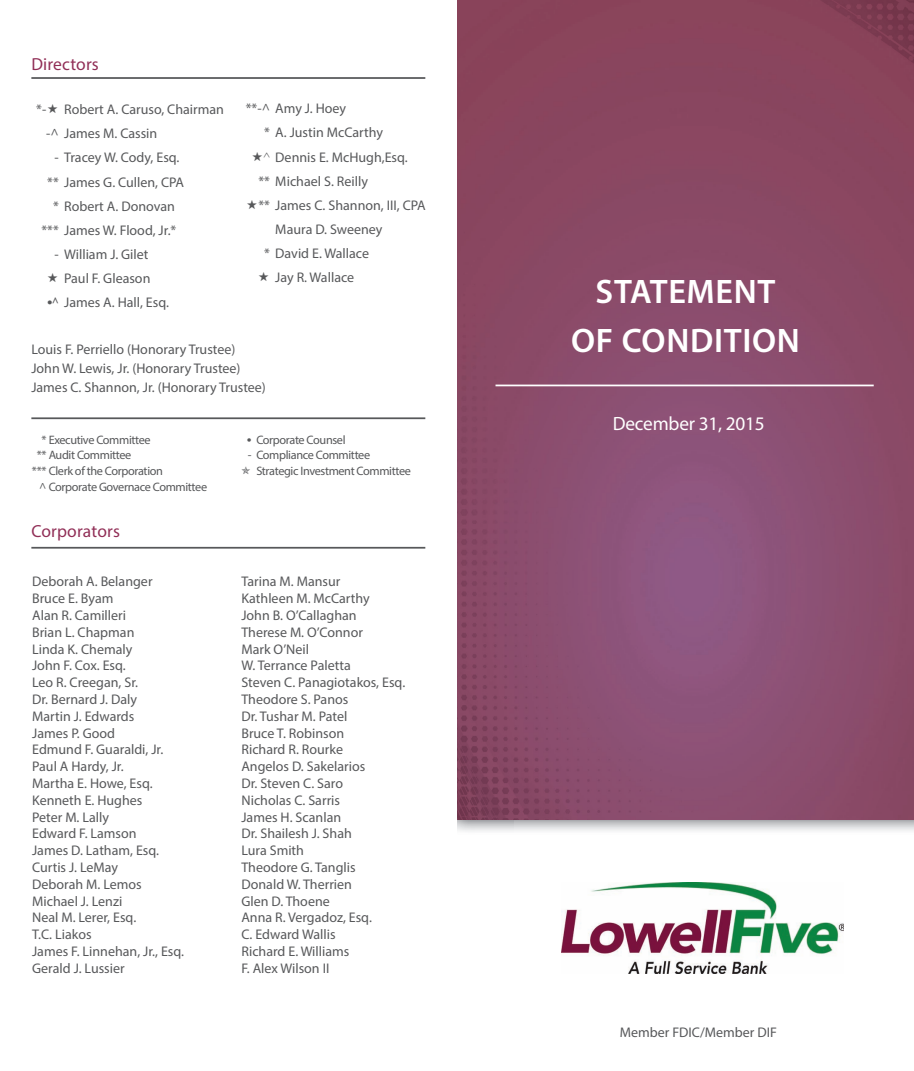
<style>
.page{position:relative;width:914px;height:1071px;background:#fff}
.page>*{position:absolute;margin:0;border:0;box-sizing:border-box;transform-origin:0 0}
.t1{font:600 34.12px/49px "Myriad Pro";letter-spacing:.02em;color:#fff;text-align:center}
.t2{font:19.25px "Myriad Pro";letter-spacing:-.01em;color:#fff}
.t3{font:17.5px "Myriad Pro";letter-spacing:.01em;color:#912f57}
.t4{font:14px/16.8px "Myriad Pro";color:#57585a}
.t5{font:12.25px "Myriad Pro";letter-spacing:-.03em;color:#57585a}
.s1{font-family:"Times"}
.s2{font-family:"Times New Roman"}
</style>
<div class="page">
<img style="left:514px;top:819px;width:400px;height:12px">
<img style="left:457px;top:0;width:457px;height:819px">
<img style="left:561px;top:883px;width:282px;height:91px">
<hr style="left:495px;top:385px;width:378px;height:1px;background:#fff">
<hr style="left:31px;top:417px;width:394px;height:2px;background:#57585a">
<hr style="left:31px;top:547px;width:394px;height:2px;background:#57585a">
<hr style="left:31px;top:77px;width:394px;height:2px;background:#57585a">
<p class="t3" style="left:31px;top:58px;width:69px">Directors</p>
<p class="t4" style="left:36px;top:102px;width:12px">*-</p>
<p class="t4" style="left:46px;top:99px;width:179px;line-height:24.2px;text-indent:18px">Robert A. Caruso, Chairman -^ James M. Cassin</p>
<p class="t4" style="left:55px;top:150px;width:126px">- Tracey W. Cody, Esq.</p>
<p class="t4" style="left:47px;top:175px;width:138px">** James G. Cullen, CPA</p>
<p class="t4" style="left:53px;top:199px;width:123px">* Robert A. Donovan</p>
<p class="t4" style="left:41px;top:223px;width:136px">*** James W. Flood, Jr.*</p>
<p class="t4" style="left:55px;top:243px;width:97px;line-height:24.2px;text-align:right">- William J. Gilet<br>Paul F. Gleason</p>
<p class="t4" style="left:47px;top:295px;width:123px"><span class="s1">•^</span> James A. Hall, Esq.</p>
<p class="t4" style="left:246px;top:101px;width:102px">**-^ Amy J. Hoey</p>
<p class="t4" style="left:264px;top:125px;width:120px">* A. Justin McCarthy</p>
<p class="t4" style="left:263px;top:150px;width:146px"><span class="s2">^</span> Dennis E. McHugh,Esq.</p>
<p class="t4" style="left:258px;top:174px;width:111px">** Michael S. Reilly</p>
<p class="t4" style="left:258px;top:198px;width:169px">** James C. Shannon, III, CPA</p>
<p class="t4" style="left:275px;top:222px;width:109px">Maura D. Sweeney</p>
<p class="t4" style="left:264px;top:246px;width:106px">* David E. Wallace</p>
<p class="t4" style="left:275px;top:270px;width:80px">Jay R. Wallace</p>
<p class="t4" style="left:31px;top:340px;width:236px;line-height:19.2px">Louis F. Perriello (Honorary Trustee)<br>John W. Lewis, Jr. (Honorary Trustee)<br>James C. Shannon, Jr. (Honorary Trustee)</p>
<p class="t5" style="left:41px;top:435px;width:111px">* Executive Committee</p>
<p class="t5" style="left:247px;top:435px;width:100px"><span class="s1">•</span> Corporate Counsel</p>
<p class="t5" style="left:37px;top:451px;width:96px">** Audit Committee</p>
<p class="t5" style="left:248px;top:451px;width:124px">- Compliance Committee</p>
<p class="t5" style="left:32px;top:466px;width:132px">*** Clerk of the Corporation</p>
<p class="t5" style="left:256px;top:466px;width:156px">Strategic Investment Committee</p>
<p class="t5" style="left:39px;top:482px;width:169px">^ Corporate Governace Committee</p>
<p class="t3" style="left:31px;top:524px;width:90px">Corporators</p>
<p class="t4" style="left:32px;top:574px;width:153px">Deborah A. Belanger<br>Bruce E. Byam<br>Alan R. Camilleri<br>Brian L. Chapman<br>Linda K. Chemaly<br>John F. Cox. Esq.<br>Leo R. Creegan, Sr.<br>Dr. Bernard J. Daly<br>Martin J. Edwards<br>James P. Good<br>Edmund F. Guaraldi, Jr.<br>Paul A Hardy, Jr.<br>Martha E. Howe, Esq.<br>Kenneth E. Hughes<br>Peter M. Lally<br>Edward F. Lamson<br>James D. Latham, Esq.<br>Curtis J. LeMay<br>Deborah M. Lemos<br>Michael J. Lenzi<br>Neal M. Lerer, Esq.<br>T.C. Liakos<br>James F. Linnehan, Jr., Esq.<br>Gerald J. Lussier</p>
<p class="t4" style="left:241px;top:574px;width:165px">Tarina M. Mansur<br>Kathleen M. McCarthy<br>John B. O’Callaghan<br>Therese M. O’Connor<br>Mark O’Neil<br>W. Terrance Paletta<br>Steven C. Panagiotakos, Esq.<br>Theodore S. Panos<br>Dr. Tushar M. Patel<br>Bruce T. Robinson<br>Richard R. Rourke<br>Angelos D. Sakelarios<br>Dr. Steven C. Saro<br>Nicholas C. Sarris<br>James H. Scanlan<br>Dr. Shailesh J. Shah<br>Lura Smith<br>Theodore G. Tanglis<br>Donald W. Therrien<br>Glen D. Thoene<br>Anna R. Vergadoz, Esq.<br>C. Edward Wallis<br>Richard E. Williams<br>F. Alex Wilson II</p>
<h1 class="t1" style="left:571px;top:270px;width:230px">STATEMENT<br>OF CONDITION</h1>
<h2 class="t2" style="left:612px;top:416px;width:153px">December 31, 2015</h2>
<p class="t4" style="left:620px;top:1025px;width:159px">Member FDIC/Member DIF</p>
</div>
